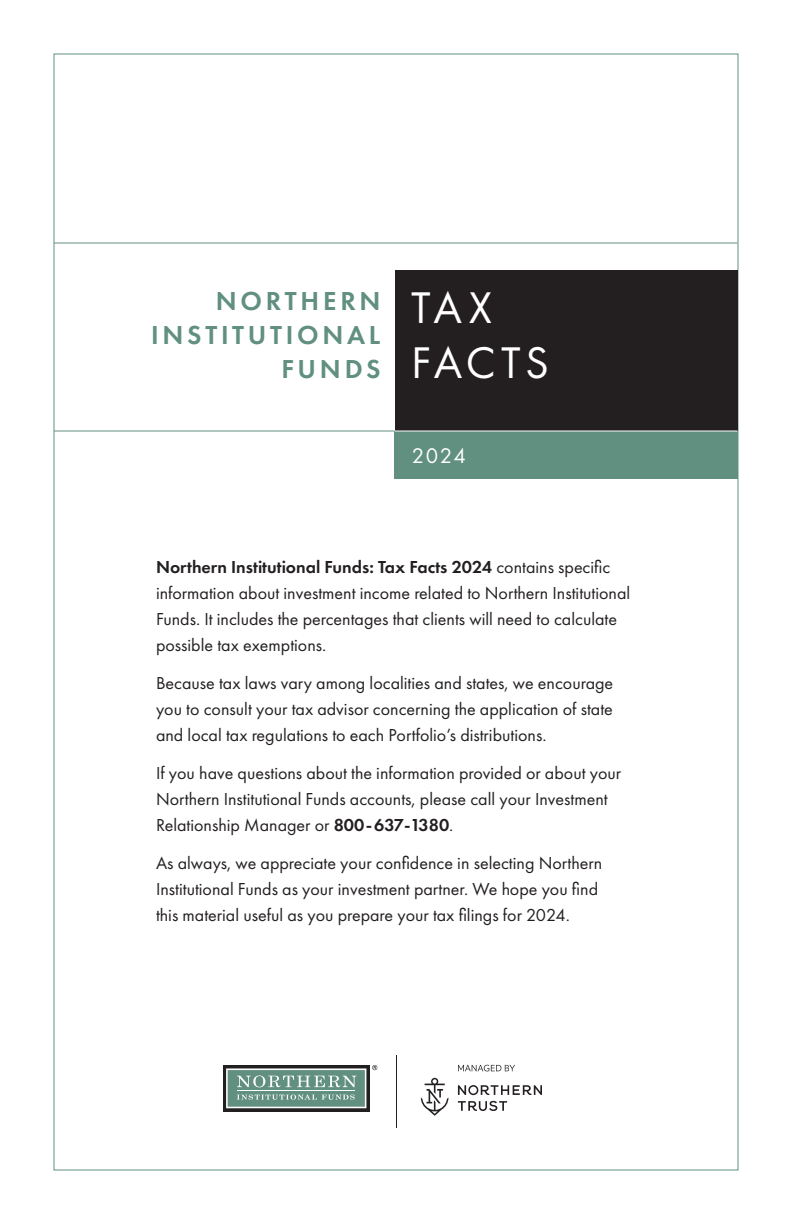
<style>
.page{position:relative;width:792px;height:1224px;background:#fff}
.page>*{position:absolute;margin:0;border:0;box-sizing:border-box;transform-origin:0 0}
.t1{font:46px "Futura PT";letter-spacing:.085em;color:#fff}
.t2{font:600 27px "Futura PT";letter-spacing:.135em;color:#619080}
.t3{font:22px "Futura PT";color:#fff}
.t4{font:18px/26px "Futura PT";color:#231f20}
.s1{font-weight:600}
</style>
<div class="page">
<hr style="left:54px;top:242px;width:684px;height:2px;background:#619080">
<div style="left:395px;top:270px;width:343px;height:161px;background:#231f20"></div>
<div style="left:395px;top:431px;width:343px;height:47px;background:#619080"></div>
<hr style="left:395px;top:430px;width:343px;height:2px;background:#fff">
<hr style="left:54px;top:430px;width:341px;height:2px;background:#619080">
<hr style="left:396px;top:1056px;width:1px;height:72px;background:#241f21">
<svg style="left:458px;top:1065px;width:57px;height:6px"></svg>
<svg style="left:458px;top:1085px;width:84px;height:26px"></svg>
<svg style="left:421px;top:1078px;width:28px;height:38px"></svg>
<div style="left:223px;top:1065px;width:147px;height:46px;background:linear-gradient(to right,#211f1f,#211f1f)"></div>
<svg style="left:372px;top:1065px;width:5px;height:5px"></svg>
<svg style="left:226px;top:1068px;width:140px;height:40px"></svg>
<p class="t2" style="left:216px;top:284px;width:166px">NORTHERN</p>
<p class="t2" style="left:151px;top:318px;width:231px">INSTITUTIONAL</p>
<p class="t2" style="left:282px;top:352px;width:100px">FUNDS</p>
<p class="t1" style="left:411px;top:280px;width:82px">TAX</p>
<p class="t1" style="left:411px;top:335px;width:139px">FACTS</p>
<p class="t3" style="left:412px;top:443px;width:56px">2024</p>
<p class="t4" style="left:156px;top:553px;width:476px"><span class="s1">Northern Institutional Funds: Tax Facts 2024</span> contains specific information about investment income related to Northern Institutional Funds. It includes the percentages that clients will need to calculate possible tax exemptions.</p>
<p class="t4" style="left:156px;top:669px;width:459px;text-align:justify">Because tax laws vary among localities and states, we encourage you to consult your tax advisor concerning the application of state and local tax regulations to each Portfolio’s distributions.</p>
<p class="t4" style="left:156px;top:759px;width:467px">If you have questions about the information provided or about your<br>Northern Institutional Funds accounts, please call your Investment<br>Relationship Manager or <span class="s1">800-637-1380</span>.</p>
<p class="t4" style="left:156px;top:849px;width:448px">As always, we appreciate your confidence in selecting Northern<br>Institutional Funds as your investment partner. We hope you find this material useful as you prepare your tax filings for 2024.</p>
</div>
